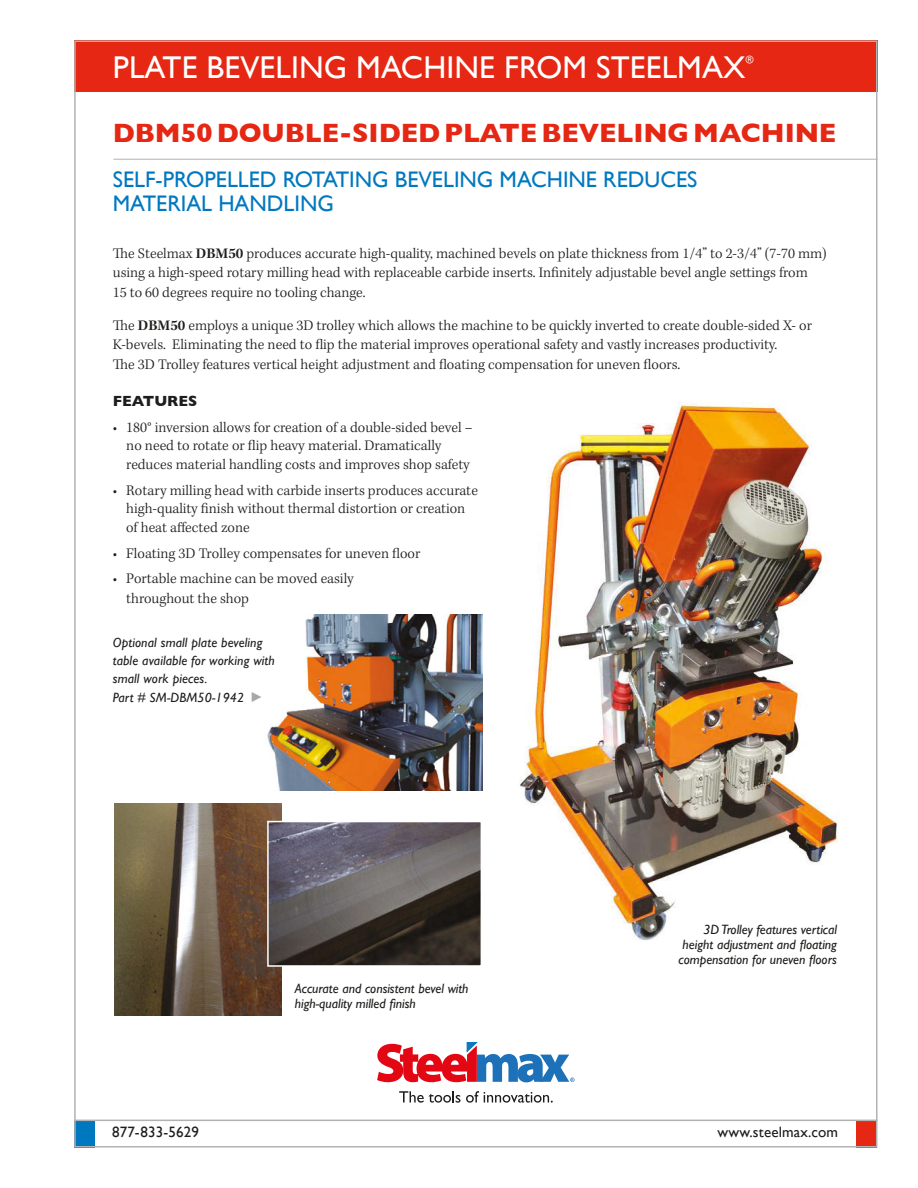
<style>
.page{position:relative;width:918px;height:1188px;background:#fff}
.page>*{position:absolute;margin:0;border:0;box-sizing:border-box;transform-origin:0 0}
.Reverse_Top_Header{font:31.5px "Gill Sans";letter-spacing:.005em;color:#fff}
.Red_Headline{font:700 27px "Gill Sans";letter-spacing:-.005em;color:#e52713}
.Blue_Headline{font:22.5px "Gill Sans";color:#0078bf}
.Body_Copy{font:300 15px/19.5px "Kepler Std";color:#1d1d1b}
.Bulleted_features{font:300 15px/18.8px "Kepler Std";color:#1d1d1b}
.t1{font:15px "Gill Sans";letter-spacing:.01em;color:#1d1d1b}
.Body_Copy-2{font:700 15px "Gill Sans";color:#1d1d1b}
.Features_9pt_backsid{font:italic 13.5px/15px "Gill Sans";color:#1d1d1b;text-align:right}
.Bulleted_features-2{font:italic 13.5px/18px "Gill Sans";letter-spacing:.01em;color:#1d1d1b}
.Reverse_Top_Header-2{font:10.5px "Gill Sans";color:#fff}
.s1{font-weight:600}
</style>
<div class="page">
<div style="left:856px;top:1120px;width:21px;height:28px;background:#e52713"></div>
<div style="left:74px;top:40px;width:804px;height:52px;background:#e52713"></div>
<div style="left:74px;top:1120px;width:20px;height:28px;background:#0078bf"></div>
<hr style="left:74px;top:1120px;width:804px;height:1px;background:#b3b2b2">
<svg style="left:377px;top:1042px;width:198px;height:40px"></svg>
<svg style="left:399px;top:1091px;width:154px;height:12px"></svg>
<hr style="left:113px;top:159px;width:764px;height:1px;background:#b3b2b2">
<img style="left:267px;top:614px;width:215px;height:177px">
<img style="left:520px;top:402px;width:318px;height:539px">
<img style="left:114px;top:804px;width:168px;height:212px">
<img style="left:270px;top:824px;width:209px;height:140px">
<div style="left:267px;top:821px;width:215px;height:146px;border:2px solid #fff"></div>
<p class="Reverse_Top_Header" style="left:113px;top:49px;width:634px">PLATE BEVELING MACHINE FROM STEELMAX</p>
<p class="Reverse_Top_Header-2" style="left:746px;top:54px;width:9px">®</p>
<p class="Red_Headline" style="left:113px;top:112px;width:725px">DBM50 DOUBLE-SIDED PLATE BEVELING MACHINE</p>
<p class="Blue_Headline" style="left:113px;top:166px;width:586px">SELF-PROPELLED ROTATING BEVELING MACHINE REDUCES</p>
<p class="Blue_Headline" style="left:113px;top:190px;width:223px">MATERIAL HANDLING</p>
<p class="Body_Copy" style="left:113px;top:244px;width:715px">The Steelmax <span class="s1">DBM50</span> produces accurate high-quality, machined bevels on plate thickness from 1/4” to 2-3/4” (7-70 mm) using a high-speed rotary milling head with replaceable carbide inserts. Infinitely adjustable bevel angle settings from<br>15 to 60 degrees require no tooling change.</p>
<p class="Body_Copy" style="left:113px;top:316px;width:701px">The <span class="s1">DBM50</span> employs a unique 3D trolley which allows the machine to be quickly inverted to create double-sided X- or<br>K-bevels. Eliminating the need to flip the material improves operational safety and vastly increases productivity.<br>The 3D Trolley features vertical height adjustment and floating compensation for uneven floors.</p>
<p class="Body_Copy-2" style="left:113px;top:389px;width:86px">FEATURES</p>
<p class="Bulleted_features" style="left:126px;top:418px;width:348px;text-indent:-13px">• 180° inversion allows for creation of a double-sided bevel – no need to rotate or flip heavy material. Dramatically reduces material handling costs and improves shop safety</p>
<p class="Bulleted_features" style="left:126px;top:481px;width:353px;text-indent:-13px">• Rotary milling head with carbide inserts produces accurate high-quality finish without thermal distortion or creation of heat affected zone</p>
<p class="Bulleted_features" style="left:113px;top:544px;width:309px">• Floating 3D Trolley compensates for uneven floor</p>
<p class="Bulleted_features" style="left:126px;top:569px;width:229px;line-height:19.5px;text-indent:-13px">• Portable machine can be moved easily throughout the shop</p>
<p class="Bulleted_features-2" style="left:113px;top:633px;width:164px">Optional small plate beveling table available for working with small work pieces.</p>
<p class="Bulleted_features-2" style="left:113px;top:689px;width:133px">Part # SM-DBM50-1942</p>
<p class="Features_9pt_backsid" style="left:295px;top:981px;width:175px;text-align:left">Accurate and consistent bevel with high-quality milled finish</p>
<p class="Features_9pt_backsid" style="left:679px;top:922px;width:160px">3D Trolley features vertical height adjustment and floating compensation for uneven floors</p>
<p class="t1" style="left:112px;top:1123px;width:88px">877-833-5629</p>
<p class="t1" style="left:718px;top:1123px;width:122px">www.steelmax.com</p>
</div>
